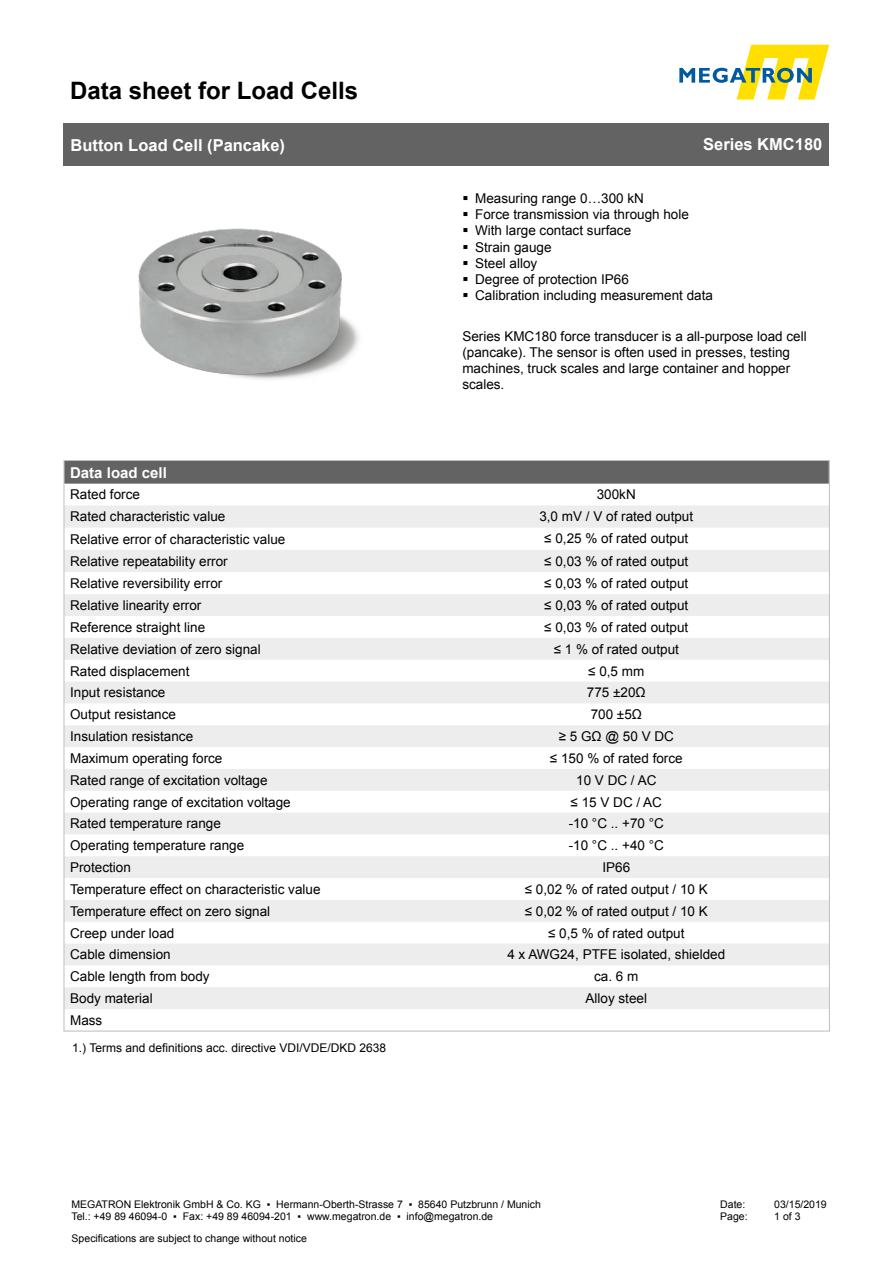
<style>
.page{position:relative;width:893px;height:1263px;background:#fff}
.page>*{position:absolute;margin:0;border:0;box-sizing:border-box;transform-origin:0 0}
.t1{font:700 24px "Arial";color:#000}
.t2{font:700 16.5px "Arial";color:#fff}
.t3{font:700 15px "Arial";color:#fff}
.t4{font:13.5px/16.2px "Arial";color:#000}
.t5{font:12px "Arial";color:#000}
.t6{font:10.5px "Arial";color:#000}
</style>
<div class="page">
<svg style="left:679px;top:45px;width:150px;height:55px"></svg>
<div style="left:64px;top:123px;width:765px;height:43px;background:#646363"></div>
<div style="left:66px;top:462px;width:762px;height:22px;background:#646363"></div>
<svg style="left:66px;top:506px;width:762px;height:503px;fill:#ededed"></svg>
<img style="left:138px;top:228px;width:221px;height:152px">
<h1 class="t1" style="left:70px;top:74px;width:290px">Data sheet for Load Cells</h1>
<p class="t2" style="left:71px;top:134px;width:216px">Button Load Cell (Pancake)</p>
<p class="t2" style="left:703px;top:133px;width:121px">Series KMC180</p>
<p class="t4" style="left:475px;top:190px;width:170px">Measuring range 0…300 kN</p>
<p class="t4" style="left:475px;top:207px;width:215px">Force transmission via through hole</p>
<p class="t4" style="left:475px;top:223px;width:158px">With large contact surface</p>
<p class="t4" style="left:475px;top:239px;width:78px">Strain gauge</p>
<p class="t4" style="left:475px;top:255px;width:64px">Steel alloy</p>
<p class="t4" style="left:475px;top:271px;width:155px">Degree of protection IP66</p>
<p class="t4" style="left:475px;top:288px;width:239px">Calibration including measurement data</p>
<p class="t4" style="left:462px;top:328px;width:346px">Series KMC180 force transducer is a all-purpose load cell (pancake). The sensor is often used in presses, testing machines, truck scales and large container and hopper scales.</p>
<p class="t3" style="left:70px;top:462px;width:98px">Data load cell</p>
<p class="t4" style="left:70px;top:487px;width:71px">Rated force</p>
<p class="t4" style="left:597px;top:487px;width:41px">300kN</p>
<p class="t4" style="left:70px;top:509px;width:157px">Rated characteristic value</p>
<p class="t4" style="left:539px;top:509px;width:155px">3,0 mV / V of rated output</p>
<p class="t4" style="left:70px;top:531px;width:217px">Relative error of characteristic value</p>
<p class="t4" style="left:544px;top:531px;width:146px">≤ 0,25 % of rated output</p>
<p class="t4" style="left:70px;top:553px;width:159px">Relative repeatability error</p>
<p class="t4" style="left:544px;top:553px;width:146px">≤ 0,03 % of rated output</p>
<p class="t4" style="left:70px;top:575px;width:154px">Relative reversibility error</p>
<p class="t4" style="left:544px;top:575px;width:146px">≤ 0,03 % of rated output</p>
<p class="t4" style="left:70px;top:597px;width:133px">Relative linearity error</p>
<p class="t4" style="left:544px;top:597px;width:146px">≤ 0,03 % of rated output</p>
<p class="t4" style="left:70px;top:619px;width:137px">Reference straight line</p>
<p class="t4" style="left:544px;top:619px;width:146px">≤ 0,03 % of rated output</p>
<p class="t4" style="left:70px;top:641px;width:192px">Relative deviation of zero signal</p>
<p class="t4" style="left:554px;top:641px;width:127px">≤ 1 % of rated output</p>
<p class="t4" style="left:70px;top:663px;width:121px">Rated displacement</p>
<p class="t4" style="left:588px;top:663px;width:58px">≤ 0,5 mm</p>
<p class="t4" style="left:70px;top:685px;width:97px">Input resistance</p>
<p class="t4" style="left:587px;top:685px;width:60px">775 ±20Ω</p>
<p class="t4" style="left:70px;top:706px;width:107px">Output resistance</p>
<p class="t4" style="left:591px;top:706px;width:53px">700 ±5Ω</p>
<p class="t4" style="left:70px;top:728px;width:125px">Insulation resistance</p>
<p class="t4" style="left:559px;top:728px;width:117px">≥ 5 GΩ @ 50 V DC</p>
<p class="t4" style="left:70px;top:750px;width:154px">Maximum operating force</p>
<p class="t4" style="left:550px;top:750px;width:134px">≤ 150 % of rated force</p>
<p class="t4" style="left:70px;top:772px;width:199px">Rated range of excitation voltage</p>
<p class="t4" style="left:576px;top:772px;width:82px">10 V DC / AC</p>
<p class="t4" style="left:70px;top:794px;width:222px">Operating range of excitation voltage</p>
<p class="t4" style="left:571px;top:794px;width:93px">≤ 15 V DC / AC</p>
<p class="t4" style="left:70px;top:816px;width:152px">Rated temperature range</p>
<p class="t4" style="left:569px;top:816px;width:97px">-10 °C .. +70 °C</p>
<p class="t4" style="left:70px;top:837px;width:176px">Operating temperature range</p>
<p class="t4" style="left:569px;top:837px;width:97px">-10 °C .. +40 °C</p>
<p class="t4" style="left:70px;top:859px;width:62px">Protection</p>
<p class="t4" style="left:602px;top:859px;width:29px">IP66</p>
<p class="t4" style="left:70px;top:881px;width:252px">Temperature effect on characteristic value</p>
<p class="t4" style="left:525px;top:881px;width:185px">≤ 0,02 % of rated output / 10 K</p>
<p class="t4" style="left:70px;top:903px;width:202px">Temperature effect on zero signal</p>
<p class="t4" style="left:525px;top:903px;width:185px">≤ 0,02 % of rated output / 10 K</p>
<p class="t4" style="left:70px;top:925px;width:106px">Creep under load</p>
<p class="t4" style="left:548px;top:925px;width:138px">≤ 0,5 % of rated output</p>
<p class="t4" style="left:70px;top:947px;width:102px">Cable dimension</p>
<p class="t4" style="left:507px;top:947px;width:219px">4 x AWG24, PTFE isolated, shielded</p>
<p class="t4" style="left:70px;top:968px;width:141px">Cable length from body</p>
<p class="t4" style="left:594px;top:968px;width:46px">ca. 6 m</p>
<p class="t4" style="left:70px;top:990px;width:84px">Body material</p>
<p class="t4" style="left:585px;top:990px;width:63px">Alloy steel</p>
<p class="t4" style="left:70px;top:1012px;width:34px">Mass</p>
<p class="t5" style="left:72px;top:1039px;width:315px">1.) Terms and definitions acc. directive VDI/VDE/DKD 2638</p>
<p class="t6" style="left:71px;top:1197px;width:471px">MEGATRON Elektronik GmbH &amp; Co. KG ▪ Hermann-Oberth-Strasse 7 ▪ 85640 Putzbrunn / Munich</p>
<p class="t6" style="left:71px;top:1210px;width:423px">Tel.: +49 89 46094-0 ▪ Fax: +49 89 46094-201 ▪ www.megatron.de ▪ info@megatron.de</p>
<p class="t6" style="left:72px;top:1231px;width:237px">Specifications are subject to change without notice</p>
<p class="t6" style="left:720px;top:1197px;width:27px">Date:</p>
<p class="t6" style="left:774px;top:1197px;width:54px">03/15/2019</p>
<p class="t6" style="left:720px;top:1210px;width:29px">Page:</p>
<p class="t6" style="left:774px;top:1210px;width:28px">1 of 3</p>
</div>
